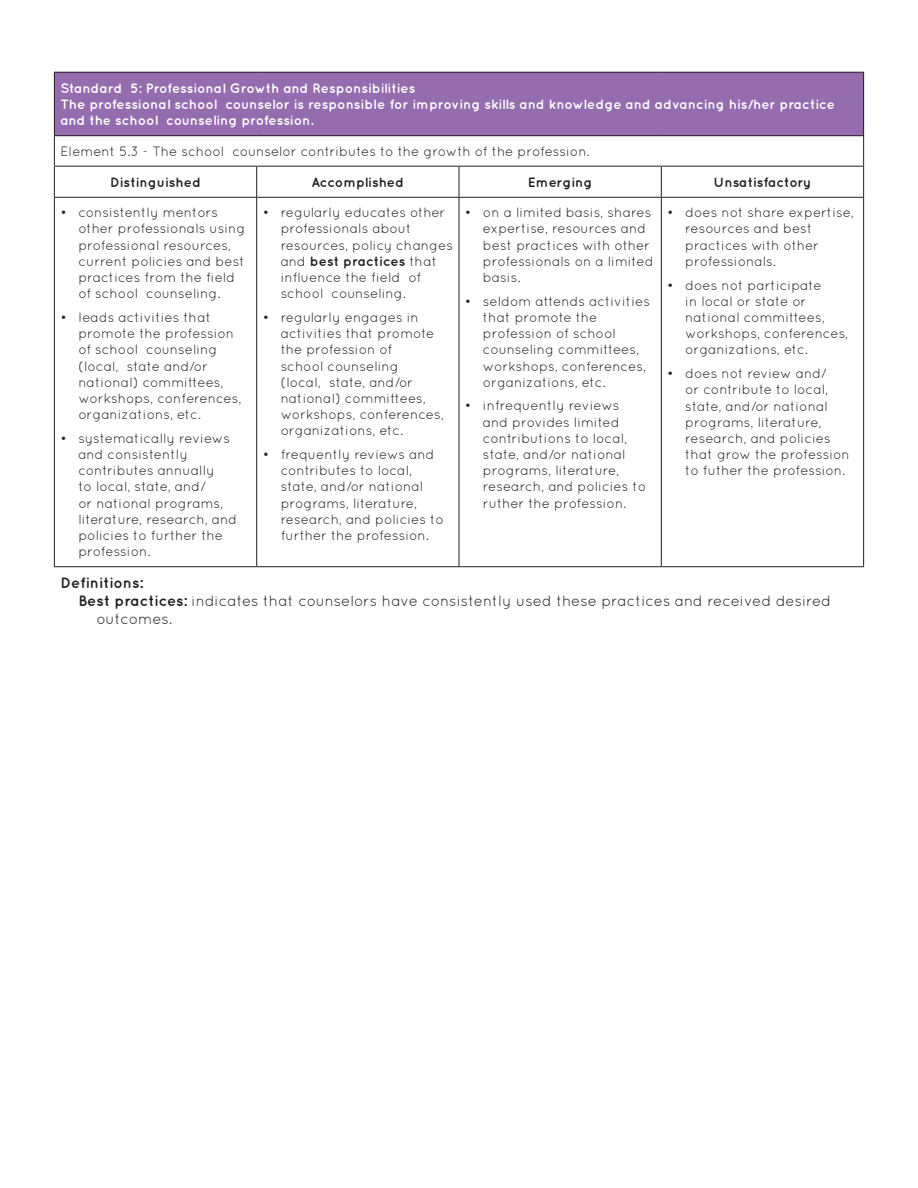
<style>
.page{position:relative;width:918px;height:1188px;background:#fff}
.page>*{position:absolute;margin:0;border:0;box-sizing:border-box;transform-origin:0 0}
.t1{font:15px "Quicksand";color:#231f20}
.t2{font:700 15px "Quicksand";color:#231f20}
.t3{font:13.5px/16.2px "Quicksand";color:#231f20}
.t4{font:700 13.5px/16.2px "Quicksand";color:#fff}
.t5{font:700 13.5px "Quicksand";color:#231f20}
.s1{font-weight:700}
</style>
<div class="page">
<div style="left:54px;top:72px;width:810px;height:64px;background:#956cae"></div>
<hr style="left:54px;top:72px;width:203px;height:1px;background:#231f20">
<hr style="left:54px;top:73px;width:1px;height:62px;background:#231f20">
<hr style="left:257px;top:72px;width:202px;height:1px;background:#231f20">
<hr style="left:459px;top:72px;width:202px;height:1px;background:#231f20">
<hr style="left:661px;top:72px;width:203px;height:1px;background:#231f20">
<hr style="left:863px;top:73px;width:1px;height:62px;background:#231f20">
<hr style="left:54px;top:135px;width:203px;height:1px;background:#231f20">
<hr style="left:54px;top:136px;width:1px;height:30px;background:#231f20">
<hr style="left:257px;top:135px;width:202px;height:1px;background:#231f20">
<hr style="left:459px;top:135px;width:202px;height:1px;background:#231f20">
<hr style="left:661px;top:135px;width:203px;height:1px;background:#231f20">
<hr style="left:863px;top:136px;width:1px;height:30px;background:#231f20">
<hr style="left:54px;top:166px;width:203px;height:1px;background:#231f20">
<hr style="left:54px;top:167px;width:1px;height:30px;background:#231f20">
<hr style="left:257px;top:166px;width:202px;height:1px;background:#231f20">
<hr style="left:256px;top:167px;width:1px;height:30px;background:#231f20">
<hr style="left:459px;top:166px;width:202px;height:1px;background:#231f20">
<hr style="left:459px;top:167px;width:1px;height:30px;background:#231f20">
<hr style="left:661px;top:166px;width:203px;height:1px;background:#231f20">
<hr style="left:661px;top:167px;width:1px;height:30px;background:#231f20">
<hr style="left:863px;top:167px;width:1px;height:30px;background:#231f20">
<hr style="left:54px;top:197px;width:203px;height:1px;background:#231f20">
<hr style="left:54px;top:198px;width:1px;height:368px;background:#231f20">
<hr style="left:257px;top:197px;width:202px;height:1px;background:#231f20">
<hr style="left:256px;top:198px;width:1px;height:368px;background:#231f20">
<hr style="left:459px;top:197px;width:202px;height:1px;background:#231f20">
<hr style="left:459px;top:198px;width:1px;height:368px;background:#231f20">
<hr style="left:661px;top:197px;width:203px;height:1px;background:#231f20">
<hr style="left:661px;top:198px;width:1px;height:368px;background:#231f20">
<hr style="left:863px;top:198px;width:1px;height:368px;background:#231f20">
<hr style="left:54px;top:566px;width:203px;height:1px;background:#231f20">
<hr style="left:257px;top:566px;width:202px;height:1px;background:#231f20">
<hr style="left:459px;top:566px;width:202px;height:1px;background:#231f20">
<hr style="left:661px;top:566px;width:203px;height:1px;background:#231f20">
<p class="t4" style="left:60px;top:80px;width:776px">Standard 5: Professional Growth and Responsibilities<br>The professional school counselor is responsible for improving skills and knowledge and advancing his/her practice and the school counseling profession.</p>
<p class="t3" style="left:60px;top:143px;width:531px">Element 5.3 - The school counselor contributes to the growth of the profession.</p>
<p class="t5" style="left:110px;top:174px;width:92px">Distinguished</p>
<p class="t5" style="left:312px;top:174px;width:94px">Accomplished</p>
<p class="t5" style="left:528px;top:174px;width:66px">Emerging</p>
<p class="t5" style="left:713px;top:174px;width:100px">Unsatisfactory</p>
<p class="t3" style="left:78px;top:204px;width:169px;text-indent:-18px">• consistently mentors other professionals using professional resources, current policies and best practices from the field of school counseling.</p>
<p class="t3" style="left:78px;top:309px;width:165px;text-indent:-18px">• leads activities that promote the profession of school counseling (local, state and/or national) committees, workshops, conferences, organizations, etc.</p>
<p class="t3" style="left:78px;top:430px;width:160px;text-indent:-18px">• systematically reviews and consistently contributes annually<br>to local, state, and/<br>or national programs, literature, research, and policies to further the profession.</p>
<p class="t3" style="left:281px;top:204px;width:174px;text-indent:-18px">• regularly educates other professionals about resources, policy changes and <span class="s1">best practices</span> that influence the field of school counseling.</p>
<p class="t3" style="left:281px;top:309px;width:165px;text-indent:-18px">• regularly engages in activities that promote the profession of<br>school counseling<br>(local, state, and/or national) committees, workshops, conferences, organizations, etc.</p>
<p class="t3" style="left:281px;top:446px;width:165px;text-indent:-18px">• frequently reviews and contributes to local, state, and/or national programs, literature, research, and policies to further the profession.</p>
<p class="t3" style="left:483px;top:204px;width:172px;text-indent:-18px">• on a limited basis, shares expertise, resources and best practices with other professionals on a limited basis.</p>
<p class="t3" style="left:483px;top:293px;width:169px;text-indent:-18px">• seldom attends activities that promote the profession of school counseling committees, workshops, conferences, organizations, etc.</p>
<p class="t3" style="left:483px;top:398px;width:165px;text-indent:-18px">• infrequently reviews and provides limited contributions to local, state, and/or national programs, literature, research, and policies to ruther the profession.</p>
<p class="t3" style="left:685px;top:204px;width:170px;text-indent:-18px">• does not share expertise, resources and best practices with other professionals.</p>
<p class="t3" style="left:685px;top:277px;width:165px;text-indent:-18px">• does not participate<br>in local or state or national committees, workshops, conferences, organizations, etc.</p>
<p class="t3" style="left:685px;top:365px;width:166px;text-indent:-18px">• does not review and/<br>or contribute to local, state, and/or national programs, literature, research, and policies that grow the profession to futher the profession.</p>
<p class="t2" style="left:60px;top:574px;width:84px">Definitions:</p>
<p class="t1" style="left:78px;top:593px;width:754px"><span class="s1">Best practices:</span> indicates that counselors have consistently used these practices and received desired</p>
<p class="t1" style="left:96px;top:611px;width:78px">outcomes.</p>
</div>
